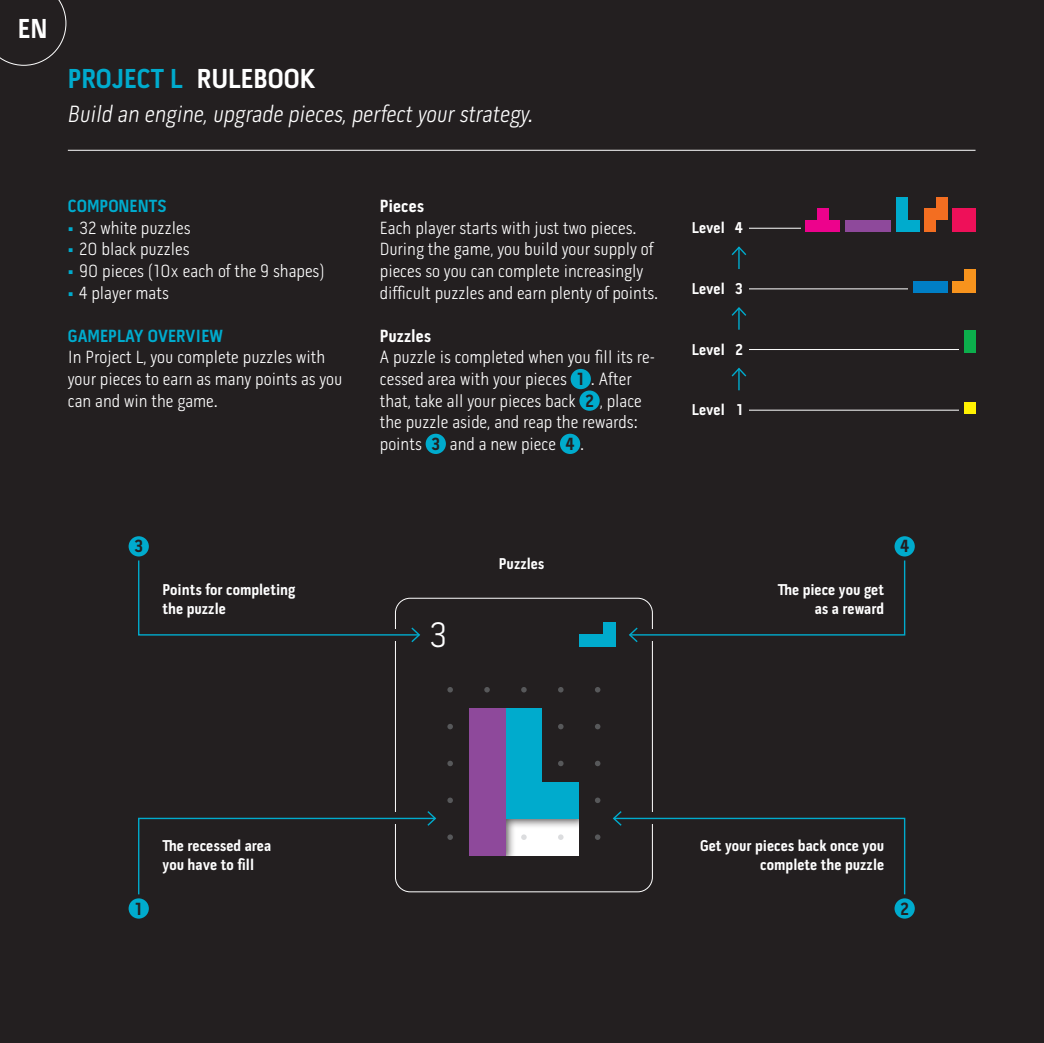
<style>
.page{position:relative;width:1044px;height:1043px;background:#fff}
.page>*{position:absolute;margin:0;border:0;box-sizing:border-box;transform-origin:0 0}
.t1{font:300 36.2px "Pill Gothic 300 mg";color:#fff}
.t2{font:700 28px "Pill Gothic 300 mg";color:#00abcd}
.t3{font:700 28px "Pill Gothic 300 mg";color:#fff}
.t4{font:24px "Pill Gothic 300 mg Light Obq";color:#fff}
.t5{font:300 18px/21.6px "Pill Gothic 300 mg";color:#fff}
.t6{font:700 18px "Pill Gothic 300 mg";color:#00abcd}
.t7{font:700 18px "Pill Gothic 300 mg";color:#fff}
.t8{font:700 18px "Pill Gothic 300 mg";color:#231f20}
.t9{font:700 16px/19.2px "Pill Gothic 300 mg";color:#fff;text-align:right}
.s1{color:#fff}
.s2{font-weight:700;color:#00abcd}
.s3{font-weight:700;color:#231f20}
</style>
<div class="page">
<div style="left:0;top:0;width:1043px;height:1043px;background:#231f20"></div>
<hr style="left:1043px;top:0;width:1px;height:1043px;background:#231f20">
<div style="left:603px;top:622px;width:13px;height:12px;background:#00abcd"></div>
<div style="left:603px;top:634px;width:13px;height:13px;background:#00abcd"></div>
<div style="left:591px;top:634px;width:12px;height:13px;background:#00abcd"></div>
<div style="left:579px;top:634px;width:12px;height:13px;background:#00abcd"></div>
<svg style="left:447px;top:687px;width:6px;height:5px"></svg>
<svg style="left:484px;top:687px;width:5px;height:5px"></svg>
<svg style="left:521px;top:687px;width:5px;height:5px"></svg>
<svg style="left:558px;top:687px;width:5px;height:5px"></svg>
<svg style="left:595px;top:687px;width:5px;height:5px"></svg>
<svg style="left:447px;top:724px;width:6px;height:5px"></svg>
<svg style="left:595px;top:724px;width:5px;height:5px"></svg>
<svg style="left:447px;top:760px;width:6px;height:6px"></svg>
<svg style="left:595px;top:760px;width:5px;height:6px"></svg>
<svg style="left:447px;top:797px;width:6px;height:6px"></svg>
<svg style="left:595px;top:797px;width:5px;height:6px"></svg>
<svg style="left:447px;top:834px;width:6px;height:6px"></svg>
<svg style="left:595px;top:834px;width:5px;height:6px"></svg>
<svg style="left:138px;top:809px;width:299px;height:85px"></svg>
<svg style="left:138px;top:560px;width:283px;height:84px"></svg>
<div style="left:127px;top:534px;width:24px;height:24px;background:#00abcd;border-radius:50%"></div>
<div style="left:125px;top:532px;width:28px;height:28px;border:4px solid #231f20;border-radius:50%"></div>
<div style="left:127px;top:896px;width:24px;height:24px;background:#00abcd;border-radius:50%"></div>
<div style="left:125px;top:894px;width:28px;height:28px;border:4px solid #231f20;border-radius:50%"></div>
<svg style="left:611px;top:809px;width:294px;height:85px"></svg>
<svg style="left:627px;top:560px;width:278px;height:84px"></svg>
<div style="left:463px;top:702px;width:126px;height:164px;background:#231f20;opacity:.75"></div>
<div style="left:542px;top:782px;width:37px;height:37px;background:#00abcd"></div>
<div style="left:505px;top:782px;width:37px;height:37px;background:#00abcd"></div>
<div style="left:505px;top:745px;width:37px;height:37px;background:#00abcd"></div>
<div style="left:505px;top:708px;width:37px;height:37px;background:#00abcd"></div>
<div style="left:468px;top:708px;width:37px;height:37px;background:#8e499b"></div>
<div style="left:468px;top:745px;width:37px;height:37px;background:#8e499b"></div>
<div style="left:468px;top:782px;width:37px;height:37px;background:#8e499b"></div>
<div style="left:468px;top:819px;width:37px;height:36px;background:#8e499b"></div>
<div style="left:892px;top:896px;width:24px;height:24px;background:#00abcd;border-radius:50%"></div>
<div style="left:890px;top:894px;width:28px;height:28px;border:4px solid #231f20;border-radius:50%"></div>
<div style="left:892px;top:534px;width:24px;height:24px;background:#00abcd;border-radius:50%"></div>
<div style="left:890px;top:532px;width:28px;height:28px;border:4px solid #231f20;border-radius:50%"></div>
<hr style="left:692px;top:228px;width:274px;height:1px;background:#fff">
<hr style="left:692px;top:288px;width:274px;height:1px;background:#fff">
<hr style="left:692px;top:349px;width:274px;height:1px;background:#fff">
<hr style="left:692px;top:410px;width:274px;height:1px;background:#fff">
<div style="left:959px;top:325px;width:24px;height:91px;background:#231f20"></div>
<div style="left:908px;top:276px;width:75px;height:35px;background:#231f20"></div>
<div style="left:801px;top:197px;width:182px;height:38px;background:#231f20"></div>
<svg style="left:731px;top:367px;width:16px;height:23px"></svg>
<svg style="left:731px;top:307px;width:16px;height:23px"></svg>
<svg style="left:731px;top:246px;width:16px;height:23px"></svg>
<div style="left:691px;top:398px;width:57px;height:23px;background:#231f20"></div>
<div style="left:691px;top:337px;width:57px;height:23px;background:#231f20"></div>
<div style="left:691px;top:277px;width:57px;height:22px;background:#231f20"></div>
<div style="left:691px;top:216px;width:57px;height:23px;background:#231f20"></div>
<div style="left:963px;top:330px;width:12px;height:11px;background:#0cae4c"></div>
<div style="left:963px;top:341px;width:12px;height:12px;background:#0cae4c"></div>
<div style="left:963px;top:209px;width:12px;height:11px;background:#ee1059"></div>
<div style="left:963px;top:220px;width:12px;height:12px;background:#ee1059"></div>
<div style="left:952px;top:220px;width:11px;height:12px;background:#ee1059"></div>
<div style="left:952px;top:209px;width:11px;height:11px;background:#ee1059"></div>
<div style="left:924px;top:220px;width:11px;height:12px;background:#f36e21"></div>
<div style="left:924px;top:209px;width:11px;height:11px;background:#f36e21"></div>
<div style="left:935px;top:209px;width:12px;height:11px;background:#f36e21"></div>
<div style="left:935px;top:197px;width:12px;height:12px;background:#f36e21"></div>
<div style="left:828px;top:220px;width:12px;height:12px;background:#ed028c"></div>
<div style="left:817px;top:220px;width:11px;height:12px;background:#ed028c"></div>
<div style="left:805px;top:220px;width:12px;height:12px;background:#ed028c"></div>
<div style="left:817px;top:209px;width:11px;height:11px;background:#ed028c"></div>
<div style="left:879px;top:220px;width:12px;height:12px;background:#8e499b"></div>
<div style="left:868px;top:220px;width:11px;height:12px;background:#8e499b"></div>
<div style="left:856px;top:220px;width:12px;height:12px;background:#8e499b"></div>
<div style="left:845px;top:220px;width:11px;height:12px;background:#8e499b"></div>
<div style="left:907px;top:220px;width:12px;height:12px;background:#00abcd"></div>
<div style="left:896px;top:220px;width:11px;height:12px;background:#00abcd"></div>
<div style="left:896px;top:209px;width:11px;height:11px;background:#00abcd"></div>
<div style="left:896px;top:197px;width:11px;height:12px;background:#00abcd"></div>
<div style="left:935px;top:281px;width:12px;height:11px;background:#007ec5"></div>
<div style="left:924px;top:281px;width:11px;height:11px;background:#007ec5"></div>
<div style="left:912px;top:281px;width:12px;height:11px;background:#007ec5"></div>
<div style="left:963px;top:269px;width:12px;height:12px;background:#f7931d"></div>
<div style="left:963px;top:281px;width:12px;height:11px;background:#f7931d"></div>
<div style="left:952px;top:281px;width:11px;height:11px;background:#f7931d"></div>
<div style="left:963px;top:402px;width:12px;height:11px;background:#fff101"></div>
<hr style="left:68px;top:150px;width:907px;height:1px;background:#fff">
<div style="left:570px;top:369px;width:21px;height:20px;background:#00abcd;border-radius:50%"></div>
<div style="left:579px;top:390px;width:20px;height:21px;background:#00abcd;border-radius:50%"></div>
<div style="left:425px;top:434px;width:21px;height:20px;background:#00abcd;border-radius:50%"></div>
<div style="left:560px;top:434px;width:20px;height:20px;background:#00abcd;border-radius:50%"></div>
<svg style="left:0;top:0;width:66px;height:66px"></svg>
<h2 class="t3" style="left:18px;top:17px;width:31px">EN</h2>
<h2 class="t2" style="left:68px;top:67px;width:249px">PROJECT L <span class="s1">RULEBOOK</span></h2>
<h3 class="t4" style="left:68px;top:100px;width:467px">Build an engine, upgrade pieces, perfect your strategy.</h3>
<p class="t6" style="left:68px;top:198px;width:100px">COMPONENTS</p>
<p class="t5" style="left:68px;top:217px;width:124px"><span class="s2">•</span> 32 white puzzles</p>
<p class="t5" style="left:68px;top:238px;width:123px"><span class="s2">•</span> 20 black puzzles</p>
<p class="t5" style="left:68px;top:260px;width:259px"><span class="s2">•</span> 90 pieces (10× each of the 9 shapes)</p>
<p class="t5" style="left:68px;top:282px;width:102px"><span class="s2">•</span> 4 player mats</p>
<p class="t6" style="left:68px;top:328px;width:157px">GAMEPLAY OVERVIEW</p>
<p class="t5" style="left:68px;top:346px;width:276px">In Project L, you complete puzzles with your pieces to earn as many points as you can and win the game.</p>
<p class="t7" style="left:380px;top:198px;width:46px">Pieces</p>
<p class="t5" style="left:380px;top:217px;width:280px">Each player starts with just two pieces.<br>During the game, you build your supply of pieces so you can complete increasingly difficult puzzles and earn plenty of points.</p>
<p class="t7" style="left:380px;top:328px;width:53px">Puzzles</p>
<p class="t5" style="left:380px;top:346px;width:277px">A puzzle is completed when you fill its re&shy;cessed area with your pieces <span class="s3">1</span> . After that, take all your pieces back <span class="s3">2</span> , place the puzzle aside, and reap the rewards: points <span class="s3">3</span> and a new piece <span class="s3">4</span> .</p>
<p class="t8" style="left:134px;top:539px;width:10px">3</p>
<p class="t9" style="left:162px;top:581px;width:134px;text-align:left">Points for completing the puzzle</p>
<h1 class="t1" style="left:429px;top:613px;width:20px">3</h1>
<p class="t9" style="left:499px;top:555px;width:47px">Puzzles</p>
<p class="t9" style="left:691px;top:219px;width:53px">Level 4</p>
<p class="t9" style="left:691px;top:280px;width:53px">Level 3</p>
<p class="t9" style="left:691px;top:341px;width:53px">Level 2</p>
<p class="t9" style="left:691px;top:401px;width:53px">Level 1</p>
<p class="t9" style="left:777px;top:581px;width:108px">The piece you get as a reward</p>
<p class="t8" style="left:899px;top:539px;width:11px">4</p>
<p class="t9" style="left:162px;top:837px;width:110px;text-align:left">The recessed area you have to fill</p>
<p class="t9" style="left:700px;top:837px;width:186px">Get your pieces back once you complete the puzzle</p>
<p class="t8" style="left:135px;top:901px;width:9px">1</p>
<p class="t8" style="left:900px;top:901px;width:10px">2</p>
</div>
